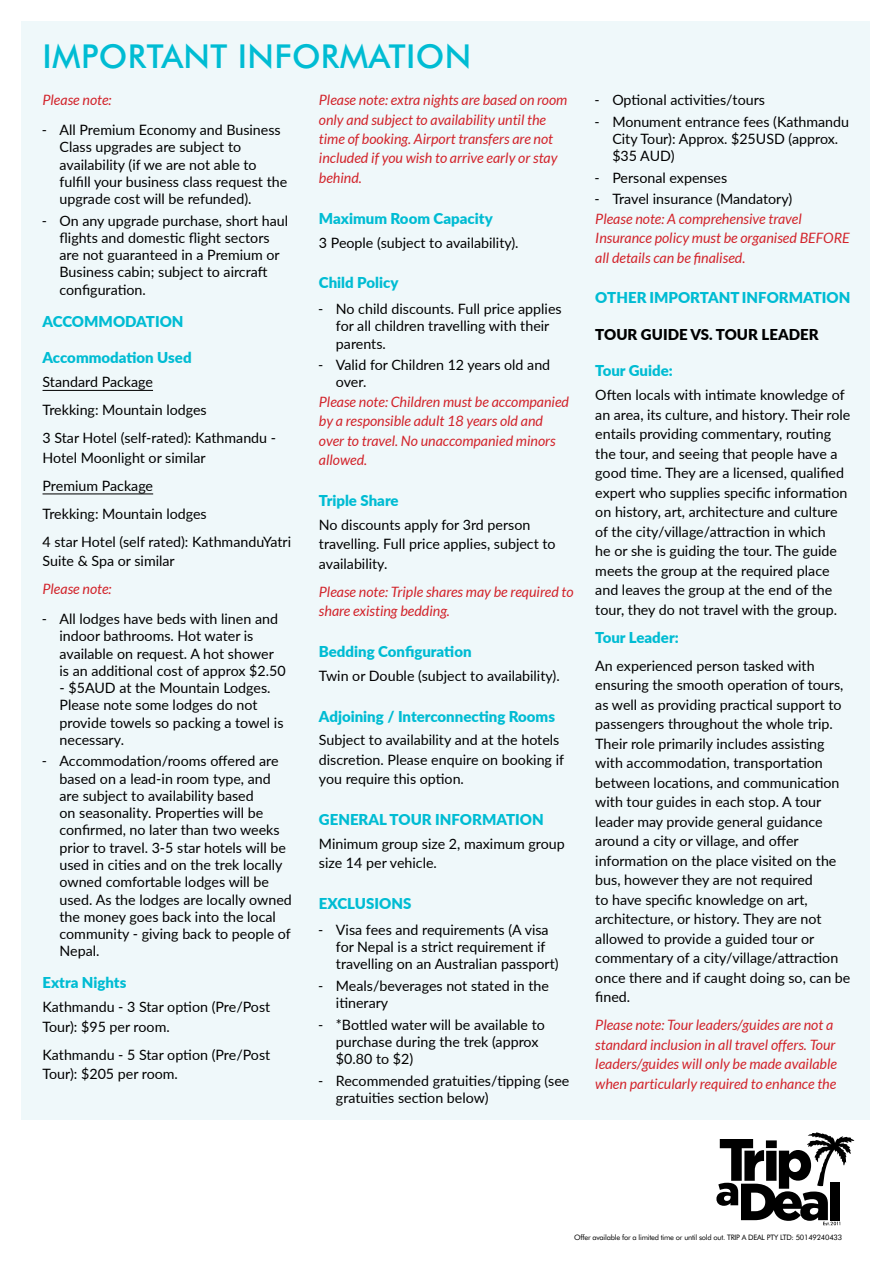
<style>
.page{position:relative;width:893px;height:1263px;background:#fff}
.page>*{position:absolute;margin:0;border:0;box-sizing:border-box;transform-origin:0 0}
.t1{font:500 33px "Futura BT";letter-spacing:.01em;color:#00bcd3}
.t2{font:900 15px "Lato";color:#00bcd3}
.t3{font:900 15px "Lato";color:#000}
.t4{font:14.25px/17.2px "Lato";color:#000}
.t5{font:italic 14.25px/19.5px "Lato";color:#d2232a}
.t6{font:7.5px "Futura BT";letter-spacing:-.03em;color:#000}
.s1{font-family:"Roboto"}
.s2{font-family:"Roboto";font-style:normal;color:#000}
.s3{font-style:normal;color:#000}
</style>
<div class="page">
<div style="left:21px;top:21px;width:849px;height:1098px;background:#eff8fa"></div>
<svg style="left:716px;top:1132px;width:138px;height:93px"></svg>
<hr style="left:43px;top:390px;width:110px;height:1px;background:#000">
<hr style="left:43px;top:494px;width:110px;height:1px;background:#000">
<h1 class="t1" style="left:43px;top:36px;width:430px">IMPORTANT INFORMATION</h1>
<p class="t5" style="left:43px;top:90px;width:71px">Please note:</p>
<p class="t4" style="left:60px;top:121px;width:229px;text-indent:-17px"><span class="s1">-</span> All Premium Economy and Business Class upgrades are subject to availability (if we are not able to fulfill your business class request the upgrade cost will be refunded).</p>
<p class="t4" style="left:60px;top:211px;width:230px;text-indent:-17px"><span class="s1">-</span> On any upgrade purchase, short haul flights and domestic flight sectors are not guaranteed in a Premium or<br>Business cabin; subject to aircraft configuration.</p>
<p class="t2" style="left:43px;top:310px;width:143px">ACCOMMODATION</p>
<p class="t2" style="left:43px;top:347px;width:151px">Accommodation Used</p>
<p class="t4" style="left:43px;top:367px;width:235px;line-height:28px">Standard Package<br>Trekking: Mountain lodges<br>3 Star Hotel (self-rated): Kathmandu -</p>
<p class="t4" style="left:43px;top:443px;width:250px;line-height:28px">Hotel Moonlight or similar<br>Premium Package<br>Trekking: Mountain lodges<br>4 star Hotel (self rated): KathmanduYatri</p>
<p class="t4" style="left:43px;top:552px;width:134px">Suite &amp; Spa or similar</p>
<p class="t5" style="left:43px;top:580px;width:71px">Please note:</p>
<p class="t4" style="left:60px;top:610px;width:228px;text-indent:-17px"><span class="s1">-</span> All lodges have beds with linen and indoor bathrooms. Hot water is available on request. A hot shower is an additional cost of approx $2.50</p>
<p class="t4" style="left:60px;top:679px;width:225px">- $5AUD at the Mountain Lodges.<br>Please note some lodges do not provide towels so packing a towel is necessary.</p>
<p class="t4" style="left:60px;top:752px;width:234px;text-indent:-17px"><span class="s1">-</span> Accommodation/rooms offered are based on a lead-in room type, and are subject to availability based<br>on seasonality. Properties will be confirmed, no later than two weeks prior to travel. 3-5 star hotels will be used in cities and on the trek locally owned comfortable lodges will be used. As the lodges are locally owned the money goes back into the local community - giving back to people of<br>Nepal.</p>
<p class="t2" style="left:43px;top:972px;width:85px">Extra Nights</p>
<p class="t4" style="left:43px;top:997px;width:229px;line-height:19.5px">Kathmandu - 3 Star option (Pre/Post<br>Tour): $95 per room.</p>
<p class="t4" style="left:43px;top:1044px;width:229px;line-height:19.5px">Kathmandu - 5 Star option (Pre/Post<br>Tour): $205 per room.</p>
<p class="t5" style="left:319px;top:90px;width:250px">Please note: extra nights are based on room only and subject to availability until the time of booking. Airport transfers are not included if you wish to arrive early or stay behind.</p>
<p class="t2" style="left:319px;top:207px;width:175px">Maximum Room Capacity</p>
<p class="t4" style="left:319px;top:233px;width:201px">3 People (subject to availability).</p>
<p class="t2" style="left:319px;top:272px;width:81px">Child Policy</p>
<p class="t4" style="left:336px;top:300px;width:227px;text-indent:-17px"><span class="s1">-</span> No child discounts. Full price applies for all children travelling with their parents.</p>
<p class="t4" style="left:336px;top:356px;width:216px;text-indent:-17px"><span class="s1">-</span> Valid for Children 12 years old and over.</p>
<p class="t5" style="left:319px;top:392px;width:252px">Please note: Children must be accompanied by a responsible adult 18 years old and over to travel. No unaccompanied minors allowed.</p>
<p class="t2" style="left:319px;top:489px;width:81px">Triple Share</p>
<p class="t4" style="left:319px;top:514px;width:238px;line-height:19.5px">No discounts apply for 3rd person travelling. Full price applies, subject to availability.</p>
<p class="t5" style="left:319px;top:582px;width:256px">Please note: Triple shares may be required to share existing bedding.</p>
<p class="t2" style="left:319px;top:640px;width:154px">Bedding Configuration</p>
<p class="t4" style="left:319px;top:666px;width:242px">Twin or Double (subject to availability).</p>
<p class="t2" style="left:319px;top:705px;width:238px">Adjoining / Interconnecting Rooms</p>
<p class="t4" style="left:319px;top:730px;width:247px;line-height:19.5px">Subject to availability and at the hotels discretion. Please enquire on booking if you require this option.</p>
<p class="t2" style="left:319px;top:808px;width:226px">GENERAL TOUR INFORMATION</p>
<p class="t4" style="left:319px;top:833px;width:247px;line-height:19.5px">Minimum group size 2, maximum group size 14 per vehicle.</p>
<p class="t2" style="left:319px;top:892px;width:94px">EXCLUSIONS</p>
<p class="t4" style="left:336px;top:920px;width:224px;text-indent:-17px"><span class="s1">-</span> Visa fees and requirements (A visa for Nepal is a strict requirement if travelling on an Australian passport)</p>
<p class="t4" style="left:336px;top:976px;width:215px;text-indent:-17px"><span class="s1">-</span> Meals/beverages not stated in the itinerary</p>
<p class="t4" style="left:336px;top:1015px;width:210px;text-indent:-17px"><span class="s1">-</span> *Bottled water will be available to purchase during the trek (approx $0.80 to $2)</p>
<p class="t4" style="left:336px;top:1071px;width:235px;text-indent:-17px"><span class="s1">-</span> Recommended gratuities/tipping (see gratuities section below)</p>
<p class="t4" style="left:595px;top:91px;width:171px"><span class="s1">-</span> Optional activities/tours</p>
<p class="t4" style="left:612px;top:112px;width:238px;text-indent:-17px"><span class="s1">-</span> Monument entrance fees (Kathmandu<br>City Tour): Approx. $25USD (approx. $35 AUD)</p>
<p class="t4" style="left:595px;top:168px;width:134px"><span class="s1">-</span> Personal expenses</p>
<p class="t5" style="left:595px;top:190px;width:256px"><span class="s2">-</span> <span class="s3">Travel insurance (Mandatory)<br></span>Please note: A comprehensive travel Insurance policy must be organised BEFORE all details can be finalised.</p>
<p class="t2" style="left:595px;top:287px;width:257px">OTHER IMPORTANT INFORMATION</p>
<p class="t3" style="left:595px;top:323px;width:225px">TOUR GUIDE VS. TOUR LEADER</p>
<p class="t2" style="left:595px;top:360px;width:79px">Tour Guide:</p>
<p class="t4" style="left:595px;top:385px;width:257px;line-height:19.5px">Often locals with intimate knowledge of an area, its culture, and history. Their role entails providing commentary, routing the tour, and seeing that people have a good time. They are a licensed, qualified expert who supplies specific information on history, art, architecture and culture of the city/village/attraction in which<br>he or she is guiding the tour. The guide meets the group at the required place and leaves the group at the end of the tour, they do not travel with the group.</p>
<p class="t2" style="left:595px;top:626px;width:85px">Tour Leader:</p>
<p class="t4" style="left:595px;top:655px;width:257px;line-height:19.5px">An experienced person tasked with ensuring the smooth operation of tours, as well as providing practical support to passengers throughout the whole trip.<br>Their role primarily includes assisting with accommodation, transportation between locations, and communication with tour guides in each stop. A tour leader may provide general guidance around a city or village, and offer information on the place visited on the bus, however they are not required<br>to have specific knowledge on art, architecture, or history. They are not allowed to provide a guided tour or commentary of a city/village/attraction once there and if caught doing so, can be fined.</p>
<p class="t5" style="left:595px;top:1015px;width:243px">Please note: Tour leaders/guides are not a standard inclusion in all travel offers. Tour leaders/guides will only be made available when particularly required to enhance the</p>
<p class="t6" style="left:574px;top:1232px;width:269px">Offer available for a limited time or until sold out. TRIP A DEAL PTY LTD: 50149240433</p>
</div>
